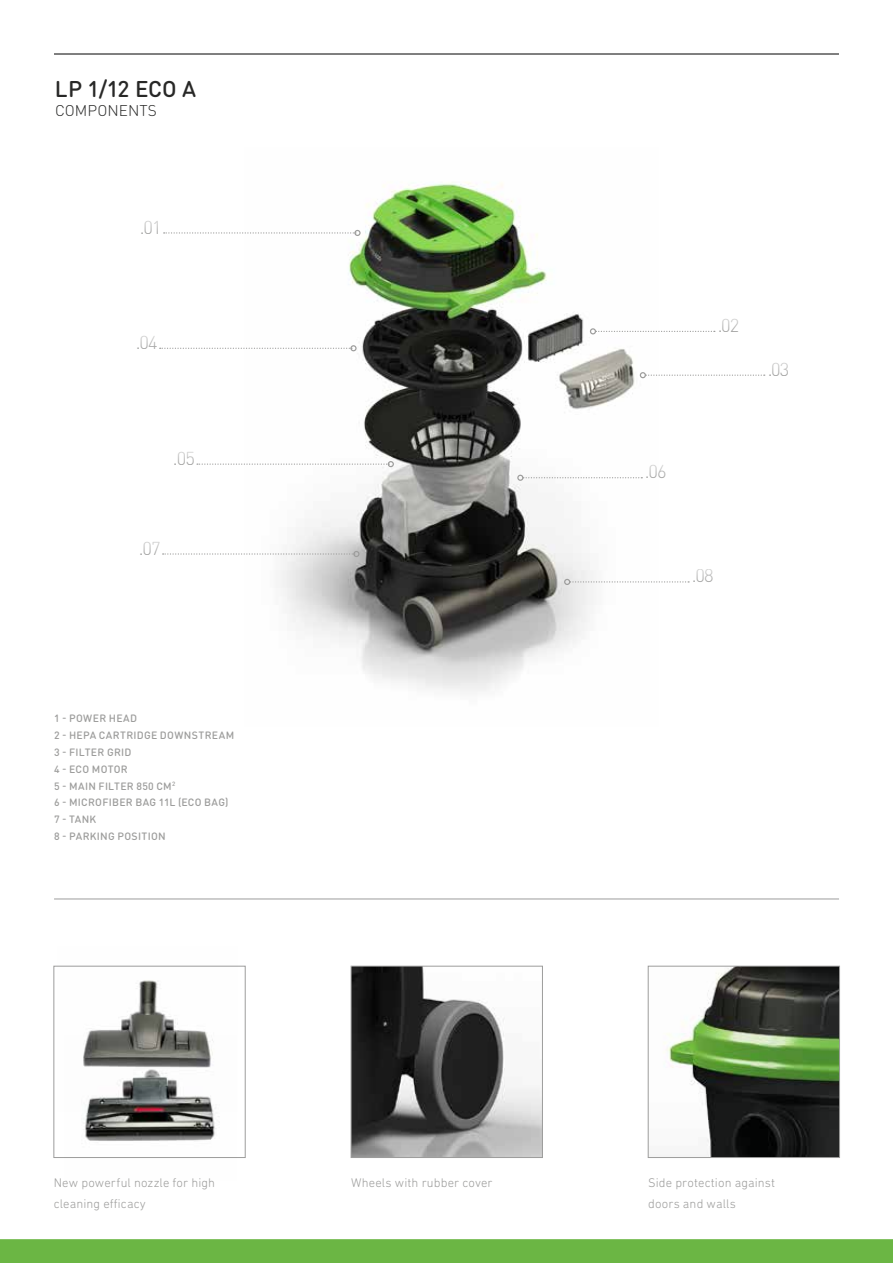
<style>
.page{position:relative;width:893px;height:1263px;background:#fff}
.page>*{position:absolute;margin:0;border:0;box-sizing:border-box;transform-origin:0 0}
.t1{font:500 22.5px "DIN Round Pro";letter-spacing:-.01em;color:#282827}
.t2{font:300 18.6px "DIN Round Pro";letter-spacing:-.05em;color:#9d9d9c}
.t3{font:300 15.3px "DIN Round Pro";letter-spacing:.005em;color:#282827}
.t4{font:300 12.75px/21px "DIN Next Rounded LT Pro";letter-spacing:.01em;color:#9d9d9c}
.t5{font:500 10.5px/16.8px "DIN Round Pro";letter-spacing:.03em;color:#9d9d9c}
</style>
<div class="page">
<hr style="left:54px;top:54px;width:785px;height:1px;background:#000">
<img style="left:246px;top:182px;width:398px;height:510px">
<svg style="left:164px;top:232px;width:190px;height:2px"></svg>
<div style="left:354px;top:230px;width:7px;height:6px;border:1px solid #9d9d9c;border-radius:50%"></div>
<svg style="left:160px;top:348px;width:190px;height:1px"></svg>
<div style="left:350px;top:345px;width:7px;height:6px;border:1px solid #9d9d9c;border-radius:50%"></div>
<svg style="left:197px;top:461px;width:197px;height:6px"></svg>
<svg style="left:163px;top:551px;width:196px;height:6px"></svg>
<svg style="left:640px;top:372px;width:125px;height:6px"></svg>
<svg style="left:517px;top:475px;width:125px;height:6px"></svg>
<svg style="left:564px;top:579px;width:125px;height:6px"></svg>
<svg style="left:590px;top:328px;width:125px;height:6px"></svg>
<div style="left:53px;top:966px;width:193px;height:192px;border:1px solid #9d9d9c"></div>
<img style="left:353px;top:968px;width:188px;height:188px">
<div style="left:351px;top:966px;width:192px;height:192px;border:1px solid #9d9d9c"></div>
<img style="left:650px;top:968px;width:188px;height:188px">
<div style="left:648px;top:966px;width:192px;height:192px;border:1px solid #9d9d9c"></div>
<div style="left:0;top:1239px;width:893px;height:24px;background:#6bb644"></div>
<hr style="left:54px;top:898px;width:785px;height:1px;background:#9d9d9c">
<img style="left:58px;top:965px;width:179px;height:70px">
<img style="left:64px;top:1035px;width:172px;height:123px">
<h1 class="t1" style="left:55px;top:74px;width:143px">LP 1/12 ECO A</h1>
<h3 class="t3" style="left:55px;top:100px;width:103px">COMPONENTS</h3>
<h2 class="t2" style="left:139px;top:215px;width:24px">.01</h2>
<h2 class="t2" style="left:135px;top:330px;width:24px">.04</h2>
<h2 class="t2" style="left:172px;top:446px;width:24px">.05</h2>
<h2 class="t2" style="left:138px;top:536px;width:24px">.07</h2>
<p class="t5" style="left:54px;top:710px;width:182px">1 - POWER HEAD<br>2 - HEPA CARTRIDGE DOWNSTREAM<br>3 - FILTER GRID<br>4 - ECO MOTOR<br>5 - MAIN FILTER 850 CM<sup>2<br></sup>6 - MICROFIBER BAG 11L (ECO BAG)<br>7 - TANK<br>8 - PARKING POSITION</p>
<p class="t4" style="left:54px;top:1172px;width:163px">New powerful nozzle for high</p>
<p class="t4" style="left:351px;top:1172px;width:143px">Wheels with rubber cover</p>
<p class="t4" style="left:54px;top:1193px;width:94px">cleaning efficacy</p>
<h2 class="t2" style="left:645px;top:459px;width:24px">.06</h2>
<h2 class="t2" style="left:717px;top:313px;width:24px">.02</h2>
<h2 class="t2" style="left:767px;top:357px;width:24px">.03</h2>
<h2 class="t2" style="left:691px;top:563px;width:24px">.08</h2>
<p class="t4" style="left:648px;top:1172px;width:128px">Side protection against doors and walls</p>
</div>
